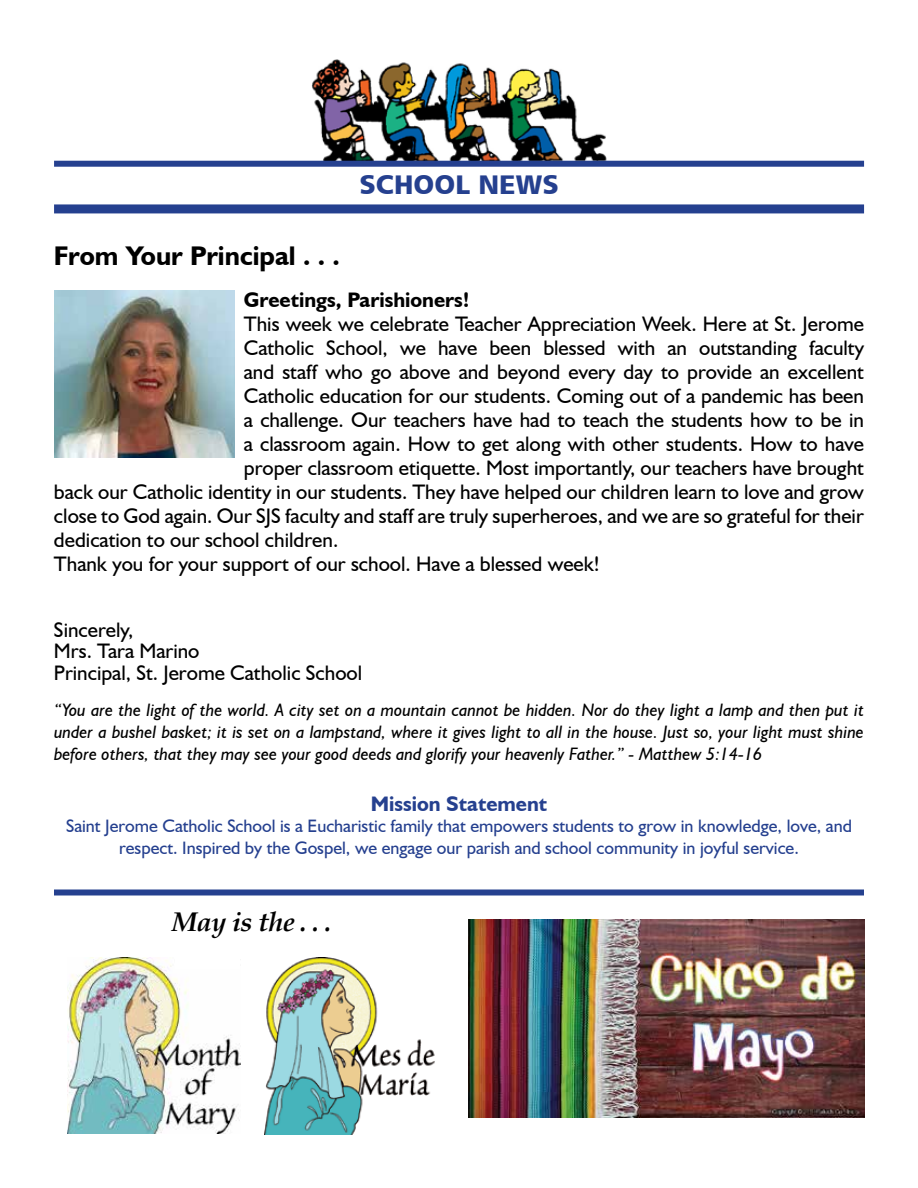
<style>
.page{position:relative;width:918px;height:1188px;background:#fff}
.page>*{position:absolute;margin:0;border:0;box-sizing:border-box;transform-origin:0 0}
.t1{font:700 27px "Humanist 521 BT";color:#000}
.t2{font:italic 700 27px "Book Antiqua";letter-spacing:-.02em;color:#000}
.t3{font:27px "Humanist 777 BT Black B";color:#25408f}
.t4{font:21px/21.3px "Humanist 521 BT";color:#000}
.t5{font:700 21px "Humanist 521 BT";color:#000}
.t6{font:700 21px "Humanist 521 BT";color:#25408f}
.t7{font:italic 18px/21.6px "Humanist 521 BT";color:#000;text-align:justify}
.t8{font:18px/21.6px "Humanist 521 BT";color:#25408f;text-align:center}
</style>
<div class="page">
<img style="left:312px;top:59px;width:294px;height:102px">
<div style="left:54px;top:161px;width:810px;height:6px;background:#25408f"></div>
<div style="left:54px;top:204px;width:810px;height:9px;background:#25408f"></div>
<img style="left:54px;top:291px;width:181px;height:166px">
<div style="left:54px;top:890px;width:810px;height:6px;background:#25408f"></div>
<img style="left:264px;top:958px;width:171px;height:177px">
<div style="left:372px;top:958px;width:66px;height:12px;background:#fff"></div>
<img style="left:68px;top:957px;width:172px;height:176px">
<div style="left:175px;top:957px;width:65px;height:12px;background:#fff"></div>
<img style="left:468px;top:920px;width:396px;height:198px">
<p class="t3" style="left:360px;top:168px;width:201px">SCHOOL NEWS</p>
<p class="t1" style="left:54px;top:239px;width:287px">From Your Principal . . .</p>
<p class="t5" style="left:244px;top:286px;width:227px">Greetings, Parishioners!</p>
<p class="t4" style="left:244px;top:312px;width:622px">This week we celebrate Teacher Appreciation Week. Here at St. Jerome</p>
<p class="t4" style="left:244px;top:336px;width:622px">Catholic School, we have been blessed with an outstanding faculty</p>
<p class="t4" style="left:244px;top:360px;width:622px">and staff who go above and beyond every day to provide an excellent</p>
<p class="t4" style="left:244px;top:384px;width:622px">Catholic education for our students. Coming out of a pandemic has been</p>
<p class="t4" style="left:244px;top:408px;width:622px">a challenge. Our teachers have had to teach the students how to be in</p>
<p class="t4" style="left:244px;top:432px;width:622px">a classroom again. How to get along with other students. How to have</p>
<p class="t4" style="left:244px;top:456px;width:622px">proper classroom etiquette. Most importantly, our teachers have brought</p>
<p class="t4" style="left:54px;top:480px;width:811px">back our Catholic identity in our students. They have helped our children learn to love and grow</p>
<p class="t4" style="left:54px;top:504px;width:811px">close to God again. Our SJS faculty and staff are truly superheroes, and we are so grateful for their</p>
<p class="t4" style="left:54px;top:528px;width:286px">dedication to our school children.</p>
<p class="t4" style="left:54px;top:552px;width:547px">Thank you for your support of our school. Have a blessed week!</p>
<p class="t4" style="left:54px;top:619px;width:310px">Sincerely,<br>Mrs. Tara Marino<br>Principal, St. Jerome Catholic School</p>
<p class="t7" style="left:54px;top:699px;width:811px">“You are the light of the world. A city set on a mountain cannot be hidden. Nor do they light a lamp and then put it under a bushel basket; it is set on a lampstand, where it gives light to all in the house. Just so, your light must shine before others, that they may see your good deeds and glorify your heavenly Father.” - Matthew 5:14-16</p>
<p class="t6" style="left:371px;top:790px;width:178px">Mission Statement</p>
<p class="t8" style="left:66px;top:815px;width:787px">Saint Jerome Catholic School is a Eucharistic family that empowers students to grow in knowledge, love, and respect. Inspired by the Gospel, we engage our parish and school community in joyful service.</p>
<p class="t2" style="left:172px;top:903px;width:161px">May is the . . .</p>
</div>
